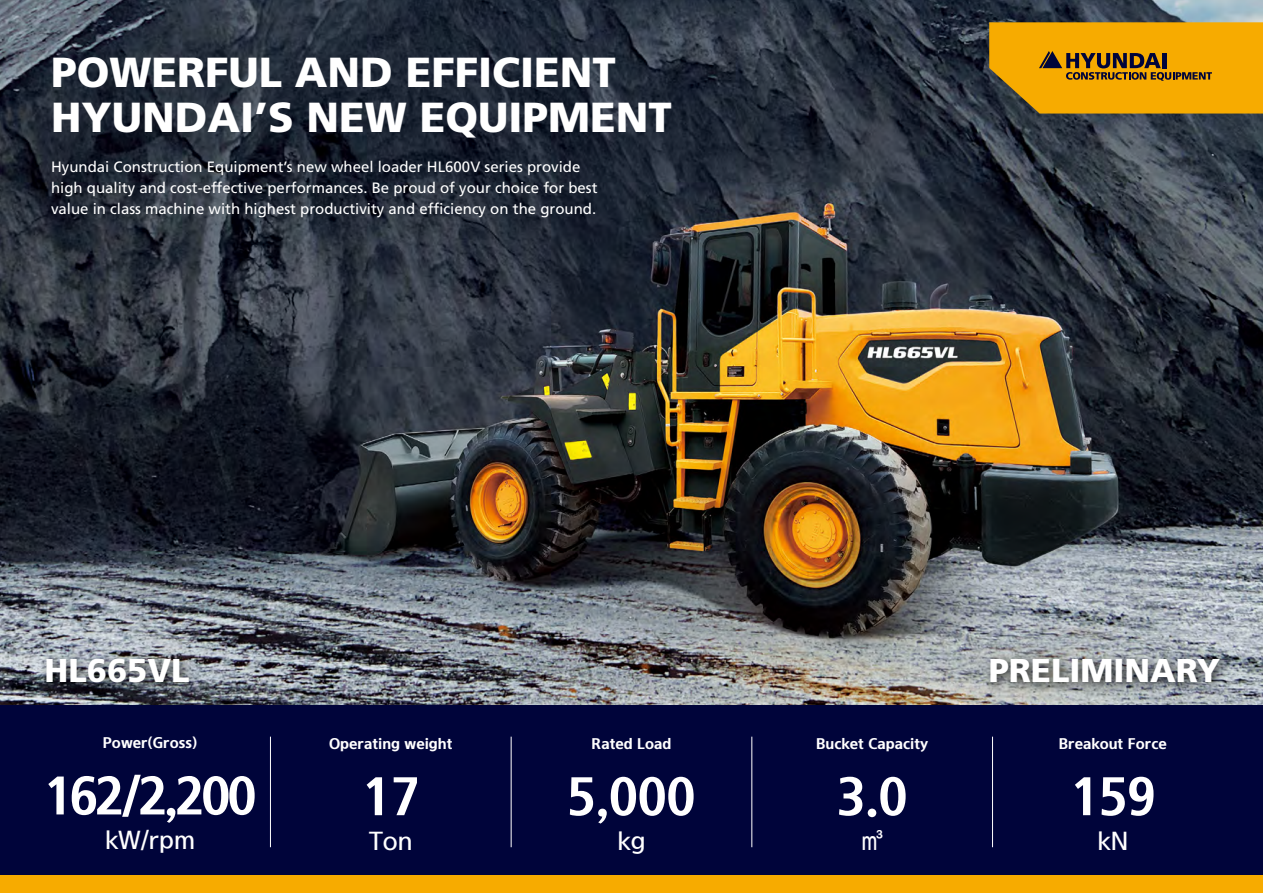
<style>
.page{position:relative;width:1263px;height:893px;background:#fff}
.page>*{position:absolute;margin:0;border:0;box-sizing:border-box;transform-origin:0 0}
.t1{font:52.5px "HYUNDAI Bold";color:#fff}
.t2{font:900 42px/45px "Frutiger";color:#fff}
.t3{font:900 33px "Frutiger";color:#fff}
.t4{font:25.5px "HYUNDAI Medium";color:#fff}
.t5{font:15px/21px "Frutiger";color:#fff}
.t6{font:15px "HYUNDAI Bold";color:#fff}
</style>
<div class="page">
<img style="left:0;top:0;width:1263px;height:706px">
<div style="left:0;top:706px;width:1263px;height:187px;background:#00043a"></div>
<div style="left:0;top:876px;width:1263px;height:17px;background:#f7ab00"></div>
<svg style="left:989px;top:22px;width:274px;height:92px;background:#db9907"></svg>
<hr style="left:270px;top:737px;width:1px;height:110px;background:#fff">
<hr style="left:511px;top:737px;width:1px;height:110px;background:#fff">
<hr style="left:751px;top:737px;width:1px;height:110px;background:#fff">
<hr style="left:992px;top:737px;width:1px;height:110px;background:#fff">
<div style="left:984px;top:653px;width:247px;height:41px;background:#000;opacity:.75"></div>
<div style="left:40px;top:653px;width:161px;height:42px;background:#000;opacity:.75"></div>
<h2 class="t2" style="left:51px;top:49px;width:622px">POWERFUL AND EFFICIENT<br>HYUNDAI’S NEW EQUIPMENT</h2>
<p class="t5" style="left:51px;top:156px;width:548px">Hyundai Construction Equipment’s new wheel loader HL600V series provide high quality and cost-effective performances. Be proud of your choice for best value in class machine with highest productivity and efficiency on the ground.</p>
<h3 class="t3" style="left:45px;top:650px;width:146px">HL665VL</h3>
<h3 class="t3" style="left:989px;top:650px;width:233px">PRELIMINARY</h3>
<p class="t6" style="left:103px;top:734px;width:96px">Power(Gross)</p>
<h1 class="t1" style="left:44px;top:763px;width:214px">162/2,200</h1>
<h3 class="t4" style="left:105px;top:825px;width:92px">kW/rpm</h3>
<p class="t6" style="left:329px;top:734px;width:125px">Operating weight</p>
<h1 class="t1" style="left:362px;top:764px;width:59px">17</h1>
<h3 class="t4" style="left:369px;top:826px;width:45px">Ton</h3>
<p class="t6" style="left:592px;top:734px;width:81px">Rated Load</p>
<h1 class="t1" style="left:568px;top:764px;width:129px">5,000</h1>
<h3 class="t4" style="left:617px;top:826px;width:29px">kg</h3>
<p class="t6" style="left:816px;top:734px;width:114px">Bucket Capacity</p>
<h1 class="t1" style="left:837px;top:764px;width:72px">3.0</h1>
<h3 class="t4" style="left:859px;top:826px;width:27px">㎥</h3>
<p class="t6" style="left:1059px;top:734px;width:110px">Breakout Force</p>
<h1 class="t1" style="left:1070px;top:764px;width:86px">159</h1>
<h3 class="t4" style="left:1097px;top:826px;width:32px">kN</h3>
</div>
